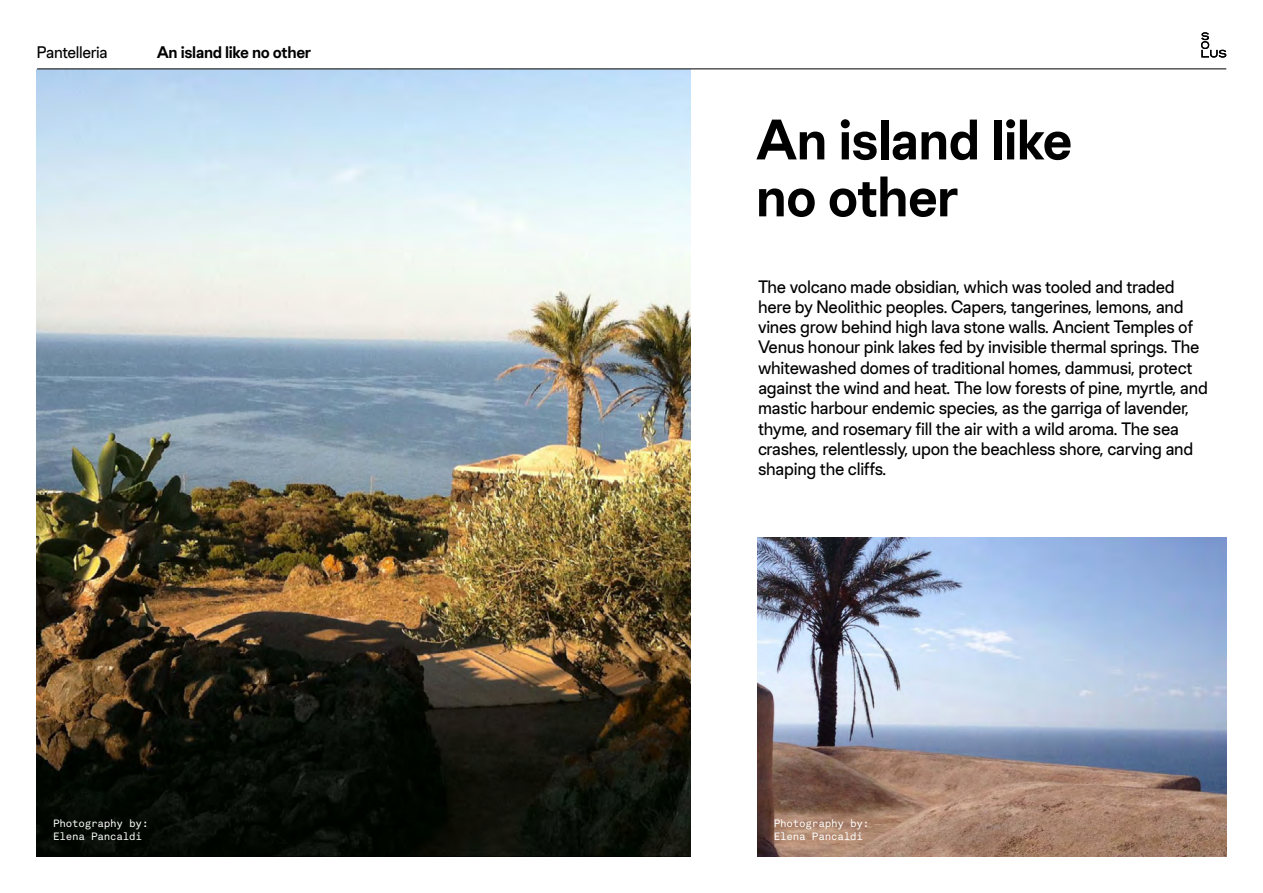
<style>
.page{position:relative;width:1263px;height:893px;background:#fff}
.page>*{position:absolute;margin:0;border:0;box-sizing:border-box;transform-origin:0 0}
.t1{font:600 56.85px/56.8px "Chromatic Pro Grotesque";letter-spacing:-.02em;color:#000}
.t2{font:18px/20.2px "Chromatic Pro Grotesque";letter-spacing:-.015em;color:#000}
.t3{font:600 16.8px "Chromatic Pro Grotesque";letter-spacing:-.025em;color:#000}
.t4{font:16.8px "Chromatic Pro Grotesque";letter-spacing:-.02em;color:#000}
.t5{font:10.5px/13.5px "Akkurat Mono LL";letter-spacing:-.015em;color:#fff}
</style>
<div class="page">
<svg style="left:1201px;top:32px;width:25px;height:26px"></svg>
<img style="left:37px;top:70px;width:654px;height:786px">
<img style="left:757px;top:537px;width:469px;height:319px">
<hr style="left:37px;top:69px;width:1189px;height:1px;background:#000">
<p class="t4" style="left:37px;top:41px;width:72px">Pantelleria</p>
<p class="t3" style="left:157px;top:41px;width:156px">An island like no other</p>
<h1 class="t1" style="left:756px;top:110px;width:318px">An island like no other</h1>
<p class="t2" style="left:758px;top:276px;width:451px">The volcano made obsidian, which was tooled and traded here by Neolithic peoples. Capers, tangerines, lemons, and vines grow behind high lava stone walls. Ancient Temples of Venus honour pink lakes fed by invisible thermal springs. The whitewashed domes of traditional homes, dammusi, protect against the wind and heat. The low forests of pine, myrtle, and mastic harbour endemic species, as the garriga of lavender, thyme, and rosemary fill the air with a wild aroma. The sea crashes, relentlessly, upon the beachless shore, carving and shaping the cliffs.</p>
<p class="t5" style="left:53px;top:816px;width:97px">Photography by:<br>Elena Pancaldi</p>
<p class="t5" style="left:774px;top:816px;width:97px">Photography by:<br>Elena Pancaldi</p>
</div>
